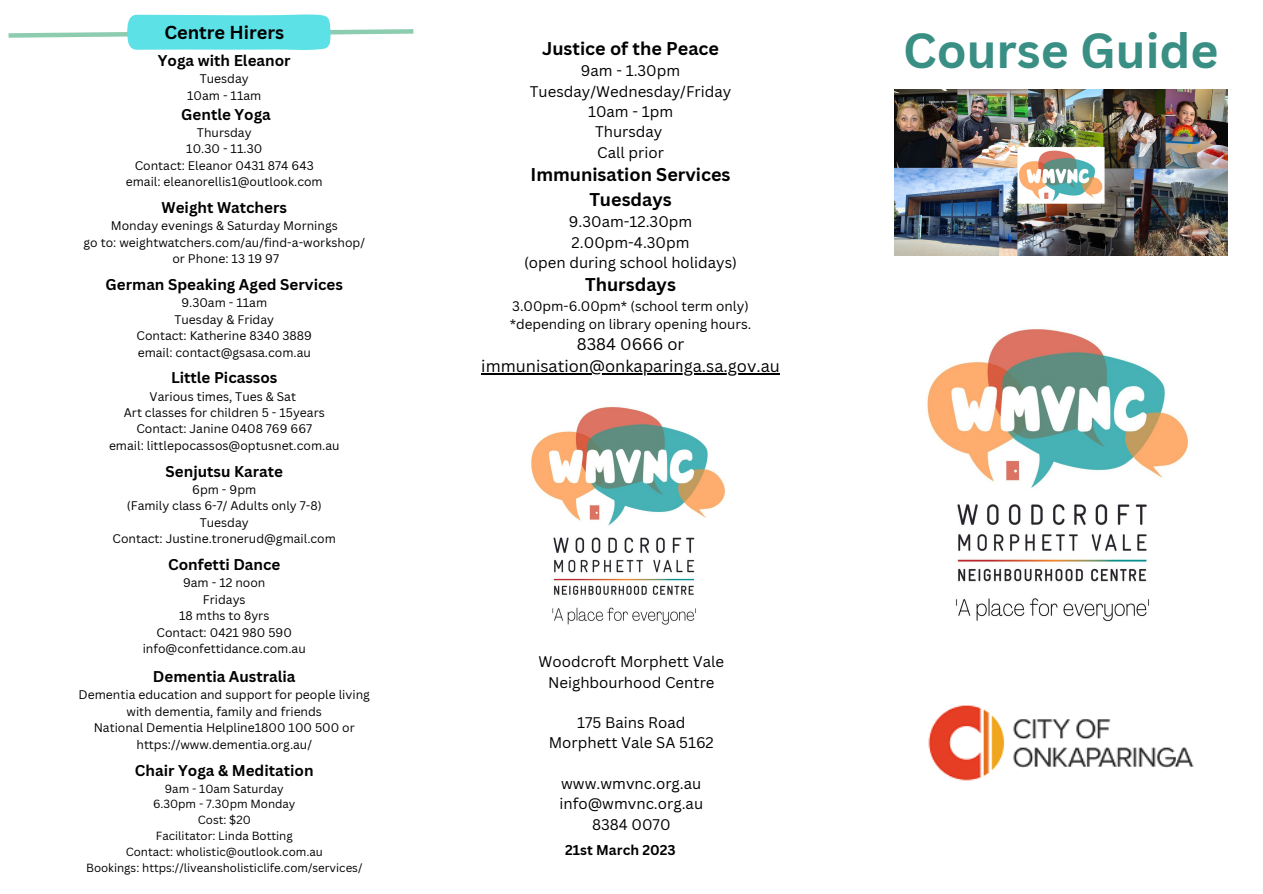
<style>
.page{position:relative;width:1263px;height:894px;background:#fff}
.page>*{position:absolute;margin:0;border:0;box-sizing:border-box;transform-origin:0 0}
.t1{font:700 48px "Canva Sans";color:#3a8f85}
.t2{font:700 18.15px "Canva Sans";color:#000}
.t3{font:700 18px/24.8px "Canva Sans";color:#000;text-align:center}
.t4{font:16.35px/22.5px "Canva Sans";color:#000;text-align:center}
.t5{font:700 15.15px "Canva Sans";color:#000}
.t6{font:15px/20.2px "Canva Sans";color:#000;text-align:center}
.t7{font:700 13.8px "Canva Sans";color:#000}
.t8{font:13.5px/18px "Canva Sans";color:#000}
.t9{font:12.15px/16.5px "Canva Sans";color:#000;text-align:center}
.t10{font:11.55px/15.8px "Canva Sans";color:#000;text-align:center}
</style>
<div class="page">
<img style="left:894px;top:89px;width:333px;height:167px">
<img style="left:928px;top:705px;width:266px;height:76px">
<img style="left:927px;top:329px;width:262px;height:293px">
<hr style="left:481px;top:373px;width:299px;height:1px;background:#000">
<svg style="left:8px;top:14px;width:406px;height:36px"></svg>
<img style="left:531px;top:407px;width:194px;height:218px">
<h2 class="t2" style="left:164px;top:20px;width:121px">Centre Hirers</h2>
<p class="t5" style="left:158px;top:50px;width:134px">Yoga with Eleanor</p>
<p class="t9" style="left:187px;top:70px;width:76px">Tuesday<br>10am - 11am</p>
<p class="t5" style="left:181px;top:103px;width:91px">Gentle Yoga</p>
<p class="t9" style="left:126px;top:124px;width:198px">Thursday<br>10.30 - 11.30<br>Contact: Eleanor 0431 874 643 email: eleanorellis1@outlook.com</p>
<p class="t5" style="left:162px;top:197px;width:127px">Weight Watchers</p>
<p class="t9" style="left:84px;top:217px;width:283px">Monday evenings &amp; Saturday Mornings<br>go to: weightwatchers.com/au/find-a-workshop/ or Phone: 13 19 97</p>
<p class="t5" style="left:106px;top:274px;width:239px">German Speaking Aged Services</p>
<p class="t9" style="left:137px;top:294px;width:177px">9.30am - 11am<br>Tuesday &amp; Friday<br>Contact: Katherine 8340 3889 email: contact@gsasa.com.au</p>
<p class="t5" style="left:171px;top:367px;width:108px">Little Picassos</p>
<p class="t9" style="left:109px;top:387px;width:232px">Various times, Tues &amp; Sat<br>Art classes for children 5 - 15years<br>Contact: Janine 0408 769 667<br>email: littlepocassos@optusnet.com.au</p>
<p class="t5" style="left:166px;top:460px;width:119px">Senjutsu Karate</p>
<p class="t9" style="left:113px;top:481px;width:225px">6pm - 9pm<br>(Family class 6-7/ Adults only 7-8)<br>Tuesday<br>Contact: Justine.tronerud@gmail.com</p>
<p class="t5" style="left:168px;top:553px;width:114px">Confetti Dance</p>
<p class="t9" style="left:143px;top:574px;width:165px">9am - 12 noon<br>Fridays<br>18 mths to 8yrs<br>Contact: 0421 980 590 info@confettidance.com.au</p>
<p class="t5" style="left:153px;top:665px;width:144px">Dementia Australia</p>
<p class="t9" style="left:79px;top:686px;width:293px">Dementia education and support for people living with dementia, family and friends<br>National Dementia Helpline1800 100 500 or https://www.dementia.org.au/</p>
<p class="t5" style="left:135px;top:759px;width:180px">Chair Yoga &amp; Meditation</p>
<p class="t10" style="left:86px;top:780px;width:278px">9am - 10am Saturday<br>6.30pm - 7.30pm Monday<br>Cost: $20<br>Facilitator: Linda Botting<br>Contact: wholistic@outlook.com.au<br>Bookings: https://liveansholisticlife.com/services/</p>
<h3 class="t3" style="left:542px;top:36px;width:179px">Justice of the Peace</h3>
<p class="t6" style="left:530px;top:60px;width:203px">9am - 1.30pm<br>Tuesday/Wednesday/Friday<br>10am - 1pm<br>Thursday<br>Call prior</p>
<h3 class="t3" style="left:530px;top:162px;width:202px">Immunisation Services<br>Tuesdays</h3>
<p class="t6" style="left:524px;top:211px;width:215px">9.30am-12.30pm<br>2.00pm-4.30pm<br>(open during school holidays)</p>
<h3 class="t3" style="left:585px;top:272px;width:92px">Thursdays</h3>
<p class="t8" style="left:510px;top:296px;width:243px">3.00pm-6.00pm* (school term only) *depending on library opening hours.</p>
<h3 class="t4" style="left:481px;top:332px;width:300px">8384 0666 or immunisation@onkaparinga.sa.gov.au</h3>
<p class="t6" style="left:539px;top:651px;width:187px">Woodcroft Morphett Vale<br>Neighbourhood Centre</p>
<p class="t6" style="left:549px;top:712px;width:167px">175 Bains Road<br>Morphett Vale SA 5162</p>
<p class="t6" style="left:559px;top:772px;width:145px">www.wmvnc.org.au info@wmvnc.org.au<br>8384 0070</p>
<p class="t7" style="left:565px;top:840px;width:112px">21st March 2023</p>
<h1 class="t1" style="left:903px;top:16px;width:317px">Course Guide</h1>
</div>
